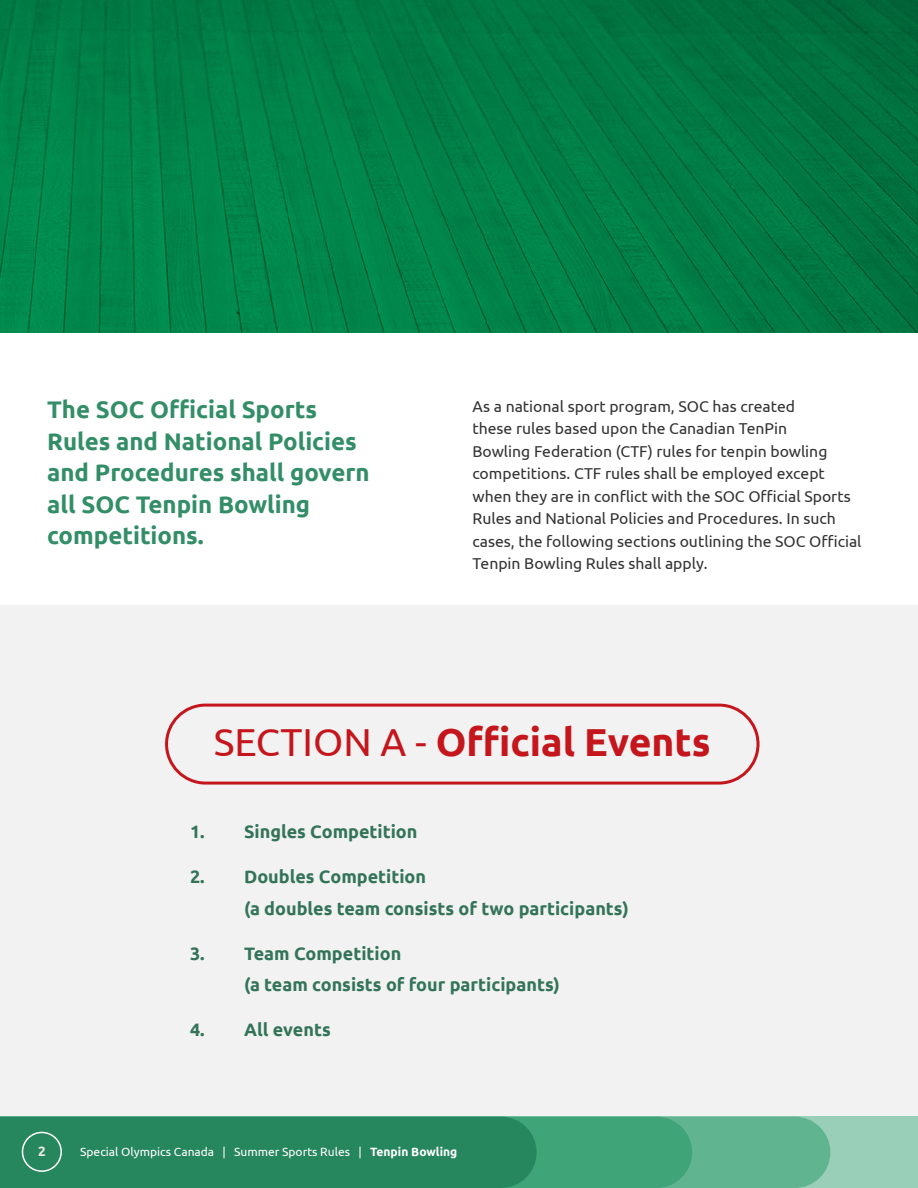
<style>
.page{position:relative;width:918px;height:1188px;background:#fff}
.page>*{position:absolute;margin:0;border:0;box-sizing:border-box;transform-origin:0 0}
.t1{font:700 39px "Ubuntu";color:#c4161c}
.t2{font:700 24px/31.5px "Ubuntu";color:#338e68}
.t3{font:700 18px/31.5px "Ubuntu";color:#337459}
.t4{font:15.75px/22.5px "Ubuntu";color:#333}
.t5{font:700 13.5px "Ubuntu";color:#eceadc}
.t6{font:12px "Ubuntu";color:#fff}
.s1{font-weight:400}
.s2{font-weight:700}
</style>
<div class="page">
<div style="left:0;top:605px;width:918px;height:512px;background:#f2f2f2"></div>
<div style="left:165px;top:704px;width:595px;height:81px;border:3px solid #c4161c;border-radius:39px"></div>
<img style="left:0;top:0;width:918px;height:333px">
<div style="left:0;top:1117px;width:918px;height:71px;background:#99cfb8"></div>
<div style="left:692px;top:1117px;width:138px;height:71px;background:#61b490"></div>
<div style="left:537px;top:1117px;width:155px;height:71px;background:#40a479"></div>
<div style="left:0;top:1117px;width:537px;height:71px;background:#26865e"></div>
<div style="left:22px;top:1132px;width:40px;height:40px;border:2px solid #fff;border-radius:50%"></div>
<h2 class="t2" style="left:47px;top:394px;width:324px">The SOC Official Sports<br>Rules and National Policies and Procedures shall govern all SOC Tenpin Bowling competitions.</h2>
<p class="t4" style="left:472px;top:394px;width:391px">As a national sport program, SOC has created<br>these rules based upon the Canadian TenPin<br>Bowling Federation (CTF) rules for tenpin bowling competitions. CTF rules shall be employed except when they are in conflict with the SOC Official Sports Rules and National Policies and Procedures. In such cases, the following sections outlining the SOC Official Tenpin Bowling Rules shall apply.</p>
<h1 class="t1" style="left:214px;top:718px;width:498px"><span class="s1">SECTION A -</span> Official Events</h1>
<p class="t3" style="left:190px;top:816px;width:229px">1. Singles Competition</p>
<p class="t3" style="left:244px;top:861px;width:386px;text-indent:-54px">2. Doubles Competition<br>(a doubles team consists of two participants)</p>
<p class="t3" style="left:244px;top:937px;width:317px;text-indent:-54px">3. Team Competition<br>(a team consists of four participants)</p>
<p class="t3" style="left:190px;top:1014px;width:142px">4. All events</p>
<p class="t5" style="left:38px;top:1144px;width:9px">2</p>
<p class="t6" style="left:80px;top:1144px;width:379px">Special Olympics Canada | Summer Sports Rules | <span class="s2">Tenpin Bowling</span></p>
</div>
